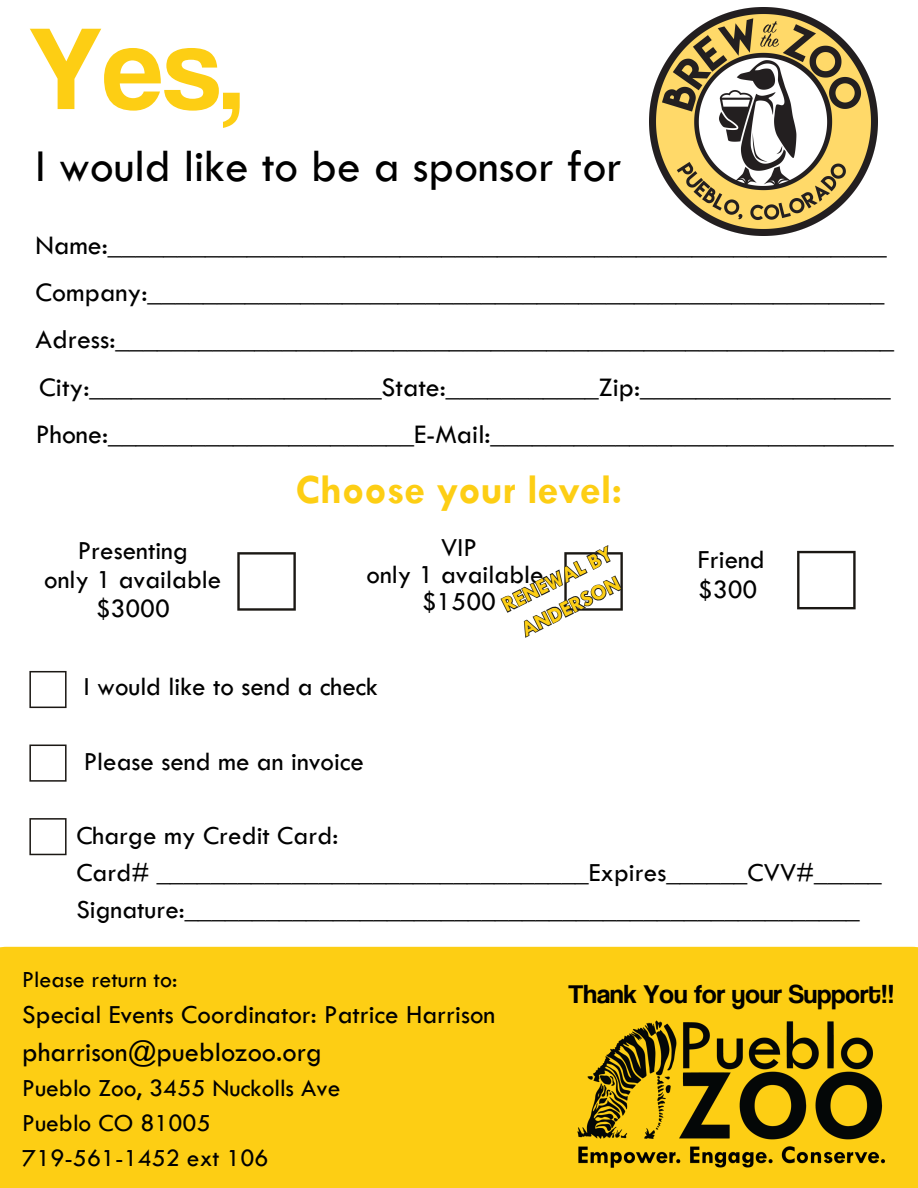
<style>
.page{position:relative;width:918px;height:1188px;background:#fff}
.page>*{position:absolute;margin:0;border:0;box-sizing:border-box;transform-origin:0 0}
.t1{font:121.05px "Coolvetica Rg";color:#fdce14}
.t2{font:47.25px "Tw Cen";color:#000}
.t3{font:700 42px "Tw Cen";color:#fdce14}
.t4{font:28.5px "Tw Cen";color:#000}
.t5{font:27.75px "Tw Cen";color:#000}
.t6{font:27px "Tw Cen";color:#000}
.t7{font:27px "Coolvetica Rg";color:#000}
.t8{font:25.5px "Tw Cen";color:#000}
.t9{font:24px "Tw Cen";color:#000}
.t10{font:700 21.75px "Tw Cen";color:#fdce14}
</style>
<div class="page">
<div style="left:0;top:947px;width:918px;height:241px;background:#fdce14"></div>
<img style="left:567px;top:1010px;width:329px;height:165px">
<img style="left:650px;top:8px;width:227px;height:227px">
<svg style="left:237px;top:552px;width:59px;height:59px"></svg>
<svg style="left:797px;top:551px;width:59px;height:58px"></svg>
<svg style="left:29px;top:671px;width:38px;height:37px"></svg>
<svg style="left:29px;top:745px;width:38px;height:37px"></svg>
<svg style="left:29px;top:818px;width:38px;height:37px"></svg>
<svg style="left:500px;top:545px;width:123px;height:93px"></svg>
<p class="t1" style="left:29px;top:-8px;width:215px">Yes,</p>
<p class="t2" style="left:35px;top:141px;width:588px">I would like to be a sponsor for</p>
<p class="t5" style="left:36px;top:230px;width:853px">Name:________________________________________________________</p>
<p class="t5" style="left:36px;top:277px;width:851px">Company:_____________________________________________________</p>
<p class="t5" style="left:36px;top:325px;width:860px">Adress:________________________________________________________</p>
<p class="t5" style="left:39px;top:372px;width:853px">City:_____________________State:___________Zip:__________________</p>
<p class="t5" style="left:36px;top:419px;width:859px">Phone:______________________E-Mail:_____________________________</p>
<p class="t6" style="left:78px;top:536px;width:112px">Presenting</p>
<p class="t6" style="left:44px;top:565px;width:178px">only 1 available</p>
<p class="t6" style="left:96px;top:594px;width:76px">$3000</p>
<p class="t3" style="left:295px;top:468px;width:328px">Choose your level:</p>
<p class="t6" style="left:441px;top:533px;width:37px">VIP</p>
<p class="t6" style="left:367px;top:560px;width:178px">only 1 available</p>
<p class="t6" style="left:422px;top:587px;width:76px">$1500</p>
<p class="t10" style="left:498px;top:596px;width:122px;rotate:-27deg">RENEWAL BY</p>
<p class="t10" style="left:517px;top:621px;width:110px;rotate:-27deg">ANDERSON</p>
<p class="t6" style="left:84px;top:672px;width:296px">I would like to send a check</p>
<p class="t6" style="left:84px;top:746px;width:282px">Please send me an invoice</p>
<p class="t6" style="left:698px;top:545px;width:68px">Friend</p>
<p class="t6" style="left:698px;top:575px;width:61px">$300</p>
<p class="t6" style="left:76px;top:821px;width:263px">Charge my Credit Card:</p>
<p class="t6" style="left:76px;top:858px;width:807px">Card# ________________________________Expires______CVV#_____</p>
<p class="t6" style="left:76px;top:895px;width:785px">Signature:__________________________________________________</p>
<p class="t9" style="left:22px;top:966px;width:156px">Please return to:</p>
<p class="t6" style="left:22px;top:1000px;width:475px">Special Events Coordinator: Patrice Harrison</p>
<p class="t4" style="left:22px;top:1037px;width:301px">pharrison@pueblozoo.org</p>
<p class="t8" style="left:22px;top:1074px;width:320px">Pueblo Zoo, 3455 Nuckolls Ave</p>
<p class="t8" style="left:22px;top:1109px;width:190px">Pueblo CO 81005</p>
<p class="t8" style="left:22px;top:1144px;width:248px">719-561-1452 ext 106</p>
<p class="t7" style="left:569px;top:977px;width:327px">Thank You for your Support!!</p>
</div>
